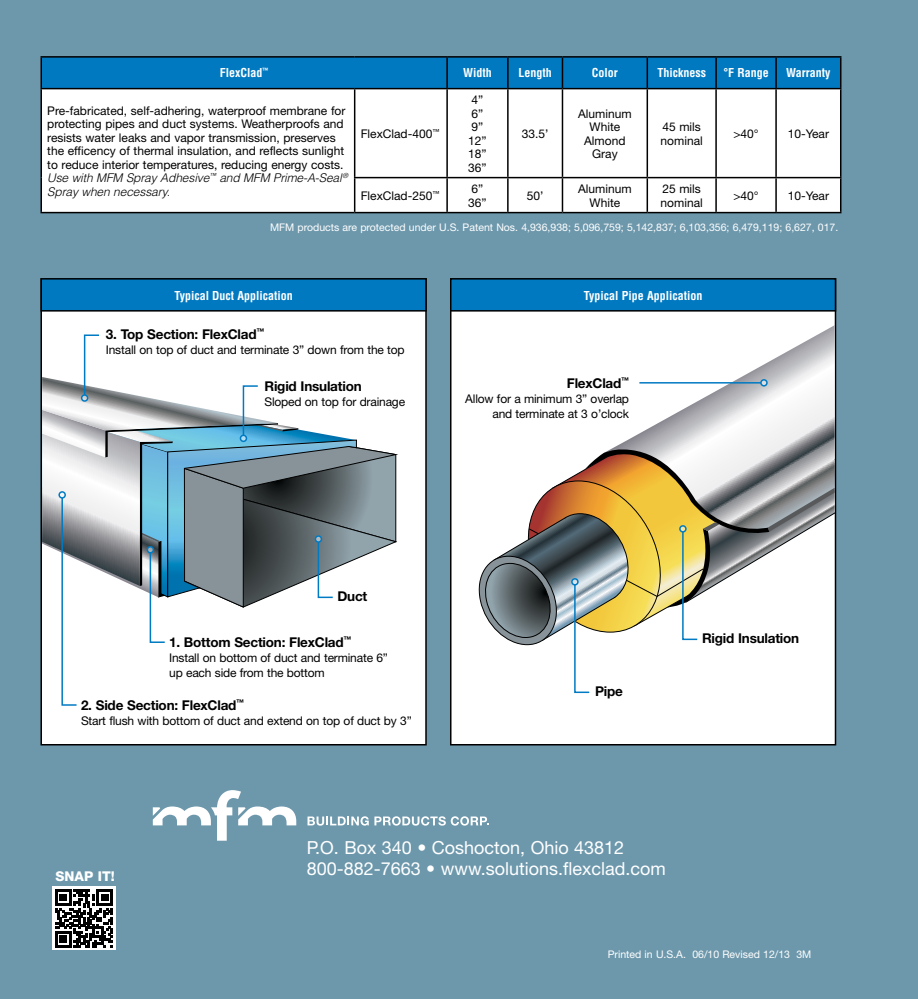
<style>
.page{position:relative;width:918px;height:999px;background:#6d98ac}
.page>*{position:absolute;margin:0;border:0;box-sizing:border-box;transform-origin:0 0}
.t1{font:18px/21px "Helvetica Neue";color:#fff}
.t2{font:700 13.5px "Helvetica Neue";letter-spacing:-.015em;color:#000}
.t3{font:800 13.5px "Helvetica Neue";color:#fff}
.t4{font:12px/13.5px "Helvetica Neue";color:#000}
.t5{font:700 condensed 12px "Helvetica";color:#fff}
.t6{font:italic 300 12px/13.5px "Helvetica";letter-spacing:-.01em;color:#000}
.t7{font:10.5px "Helvetica Neue";color:#fff}
</style>
<div class="page">
<svg style="left:153px;top:790px;width:143px;height:51px"></svg>
<svg style="left:308px;top:816px;width:181px;height:10px"></svg>
<div style="left:41px;top:57px;width:406px;height:32px;background:#0079c1"></div>
<div style="left:42px;top:89px;width:312px;height:123px;background:#fff"></div>
<svg style="left:355px;top:58px;width:485px;height:154px;background:#cae2f0"></svg>
<hr style="left:40px;top:56px;width:315px;height:2px;background:#000">
<hr style="left:40px;top:58px;width:2px;height:30px;background:#000">
<hr style="left:355px;top:56px;width:92px;height:2px;background:#000">
<hr style="left:447px;top:56px;width:61px;height:2px;background:#000">
<hr style="left:446px;top:58px;width:2px;height:30px;background:#000">
<hr style="left:508px;top:56px;width:54px;height:2px;background:#000">
<hr style="left:507px;top:58px;width:2px;height:30px;background:#000">
<hr style="left:562px;top:56px;width:85px;height:2px;background:#000">
<hr style="left:562px;top:58px;width:1px;height:30px;background:#000">
<hr style="left:647px;top:56px;width:69px;height:2px;background:#000">
<hr style="left:647px;top:58px;width:1px;height:30px;background:#000">
<hr style="left:716px;top:56px;width:60px;height:2px;background:#000">
<hr style="left:715px;top:58px;width:2px;height:30px;background:#000">
<hr style="left:776px;top:56px;width:65px;height:2px;background:#000">
<hr style="left:775px;top:58px;width:2px;height:30px;background:#000">
<hr style="left:840px;top:58px;width:1px;height:30px;background:#000">
<hr style="left:40px;top:88px;width:315px;height:1px;background:#000">
<hr style="left:40px;top:89px;width:2px;height:89px;background:#000">
<hr style="left:355px;top:88px;width:92px;height:1px;background:#000">
<hr style="left:354px;top:89px;width:1px;height:88px;background:#000">
<hr style="left:447px;top:88px;width:61px;height:1px;background:#000">
<hr style="left:446px;top:89px;width:2px;height:88px;background:#000">
<hr style="left:508px;top:88px;width:54px;height:1px;background:#000">
<hr style="left:507px;top:89px;width:2px;height:88px;background:#000">
<hr style="left:562px;top:88px;width:85px;height:1px;background:#000">
<hr style="left:562px;top:89px;width:1px;height:88px;background:#000">
<hr style="left:647px;top:88px;width:69px;height:1px;background:#000">
<hr style="left:647px;top:89px;width:1px;height:88px;background:#000">
<hr style="left:716px;top:88px;width:60px;height:1px;background:#000">
<hr style="left:715px;top:89px;width:2px;height:88px;background:#000">
<hr style="left:776px;top:88px;width:65px;height:1px;background:#000">
<hr style="left:775px;top:89px;width:2px;height:88px;background:#000">
<hr style="left:840px;top:89px;width:1px;height:88px;background:#000">
<hr style="left:40px;top:178px;width:2px;height:34px;background:#000">
<hr style="left:354px;top:177px;width:93px;height:1px;background:#000">
<hr style="left:354px;top:178px;width:1px;height:34px;background:#000">
<hr style="left:447px;top:177px;width:61px;height:1px;background:#000">
<hr style="left:446px;top:178px;width:2px;height:34px;background:#000">
<hr style="left:508px;top:177px;width:54px;height:1px;background:#000">
<hr style="left:507px;top:178px;width:2px;height:34px;background:#000">
<hr style="left:562px;top:177px;width:85px;height:1px;background:#000">
<hr style="left:562px;top:178px;width:1px;height:34px;background:#000">
<hr style="left:647px;top:177px;width:69px;height:1px;background:#000">
<hr style="left:647px;top:178px;width:1px;height:34px;background:#000">
<hr style="left:716px;top:177px;width:60px;height:1px;background:#000">
<hr style="left:715px;top:178px;width:2px;height:34px;background:#000">
<hr style="left:776px;top:177px;width:65px;height:1px;background:#000">
<hr style="left:775px;top:178px;width:2px;height:34px;background:#000">
<hr style="left:840px;top:178px;width:1px;height:34px;background:#000">
<hr style="left:40px;top:212px;width:315px;height:1px;background:#000">
<hr style="left:355px;top:212px;width:92px;height:1px;background:#000">
<hr style="left:447px;top:212px;width:61px;height:1px;background:#000">
<hr style="left:508px;top:212px;width:54px;height:1px;background:#000">
<hr style="left:562px;top:212px;width:85px;height:1px;background:#000">
<hr style="left:647px;top:212px;width:69px;height:1px;background:#000">
<hr style="left:716px;top:212px;width:60px;height:1px;background:#000">
<hr style="left:776px;top:212px;width:65px;height:1px;background:#000">
<div style="left:451px;top:279px;width:385px;height:466px;background:#fff"></div>
<div style="left:41px;top:279px;width:385px;height:466px;background:#fff"></div>
<div style="left:451px;top:279px;width:385px;height:32px;background:#0079c1"></div>
<div style="left:450px;top:278px;width:386px;height:34px;border:2px solid #000"></div>
<div style="left:41px;top:279px;width:385px;height:32px;background:#0079c1"></div>
<div style="left:40px;top:278px;width:387px;height:34px;border:2px solid #000"></div>
<div style="left:52px;top:887px;width:64px;height:63px;background:#fff"></div>
<svg style="left:55px;top:889px;width:58px;height:58px"></svg>
<svg style="left:743px;top:325px;width:92px;height:51px"></svg>
<svg style="left:478px;top:376px;width:357px;height:318px"></svg>
<div style="left:571px;top:578px;width:8px;height:8px;border:2px solid #007ac2;border-radius:50%"></div>
<svg style="left:42px;top:334px;width:354px;height:372px"></svg>
<div style="left:147px;top:546px;width:7px;height:8px;border:2px solid #007ac2;border-radius:50%"></div>
<p class="t5" style="left:220px;top:66px;width:50px">FlexClad<sup>™</sup></p>
<p class="t5" style="left:463px;top:66px;width:30px">Width</p>
<p class="t5" style="left:519px;top:66px;width:35px">Length</p>
<p class="t5" style="left:592px;top:66px;width:28px">Color</p>
<p class="t5" style="left:657px;top:66px;width:50px">Thickness</p>
<p class="t5" style="left:723px;top:66px;width:47px">°F Range</p>
<p class="t5" style="left:786px;top:66px;width:46px">Warranty</p>
<p class="t4" style="left:47px;top:104px;width:300px">Pre-fabricated, self-adhering, waterproof membrane for protecting pipes and duct systems. Weatherproofs and resists water leaks and vapor transmission, preserves the efficency of thermal insulation, and reflects sunlight to reduce interior temperatures, reducing energy costs.</p>
<p class="t6" style="left:47px;top:171px;width:303px">Use with MFM Spray Adhesive<sup>™</sup> and MFM Prime-A-Seal<sup>®<br></sup>Spray when necessary.</p>
<p class="t4" style="left:468px;top:93px;width:20px">4”<br>6”<br>9”<br>12”<br>18”<br>36”</p>
<p class="t4" style="left:578px;top:106px;width:55px;text-align:center">Aluminum<br>White<br>Almond<br>Gray</p>
<p class="t4" style="left:661px;top:120px;width:44px">45 mils nominal</p>
<p class="t4" style="left:733px;top:127px;width:27px">&gt;40°</p>
<p class="t4" style="left:788px;top:127px;width:43px">10-Year</p>
<p class="t4" style="left:361px;top:127px;width:80px">FlexClad-400<sup>™</sup></p>
<p class="t4" style="left:522px;top:127px;width:28px">33.5’</p>
<p class="t4" style="left:361px;top:189px;width:80px">FlexClad-250<sup>™</sup></p>
<p class="t4" style="left:468px;top:182px;width:20px">6”<br>36”</p>
<p class="t4" style="left:527px;top:189px;width:18px">50’</p>
<p class="t4" style="left:578px;top:182px;width:55px;text-align:center">Aluminum<br>White</p>
<p class="t4" style="left:661px;top:182px;width:44px">25 mils nominal</p>
<p class="t4" style="left:733px;top:189px;width:27px">&gt;40°</p>
<p class="t4" style="left:788px;top:189px;width:43px">10-Year</p>
<p class="t7" style="left:270px;top:221px;width:570px">MFM products are protected under U.S. Patent Nos. 4,936,938; 5,096,759; 5,142,837; 6,103,356; 6,479,119; 6,627, 017.</p>
<p class="t5" style="left:174px;top:289px;width:120px">Typical Duct Application</p>
<p class="t5" style="left:584px;top:289px;width:120px">Typical Pipe Application</p>
<p class="t2" style="left:106px;top:325px;width:160px">3. Top Section: FlexClad<sup>™</sup></p>
<p class="t4" style="left:106px;top:342px;width:300px">Install on top of duct and terminate 3” down from the top</p>
<p class="t2" style="left:264px;top:377px;width:99px">Rigid Insulation</p>
<p class="t4" style="left:264px;top:394px;width:142px">Sloped on top for drainage</p>
<p class="t2" style="left:567px;top:375px;width:64px">FlexClad<sup>™</sup></p>
<p class="t4" style="left:465px;top:391px;width:165px;line-height:15px;text-align:right">Allow for a minimum 3” overlap and terminate at 3 o’clock</p>
<p class="t2" style="left:338px;top:588px;width:31px">Duct</p>
<p class="t2" style="left:169px;top:633px;width:184px">1. Bottom Section: FlexClad<sup>™</sup></p>
<p class="t4" style="left:169px;top:650px;width:220px;line-height:15px">Install on bottom of duct and terminate 6” up each side from the bottom</p>
<p class="t2" style="left:81px;top:696px;width:165px">2. Side Section: FlexClad<sup>™</sup></p>
<p class="t4" style="left:81px;top:713px;width:332px">Start flush with bottom of duct and extend on top of duct by 3”</p>
<p class="t2" style="left:595px;top:682px;width:29px">Pipe</p>
<p class="t2" style="left:702px;top:630px;width:99px">Rigid Insulation</p>
<p class="t3" style="left:56px;top:869px;width:61px">Snap It!</p>
<h1 class="t1" style="left:307px;top:837px;width:361px">P.O. Box 340 • Coshocton, Ohio 43812<br>800-882-7663 • www.solutions.flexclad.com</h1>
<p class="t7" style="left:608px;top:948px;width:205px">Printed in U.S.A. 06/10 Revised 12/13 3M</p>
</div>
